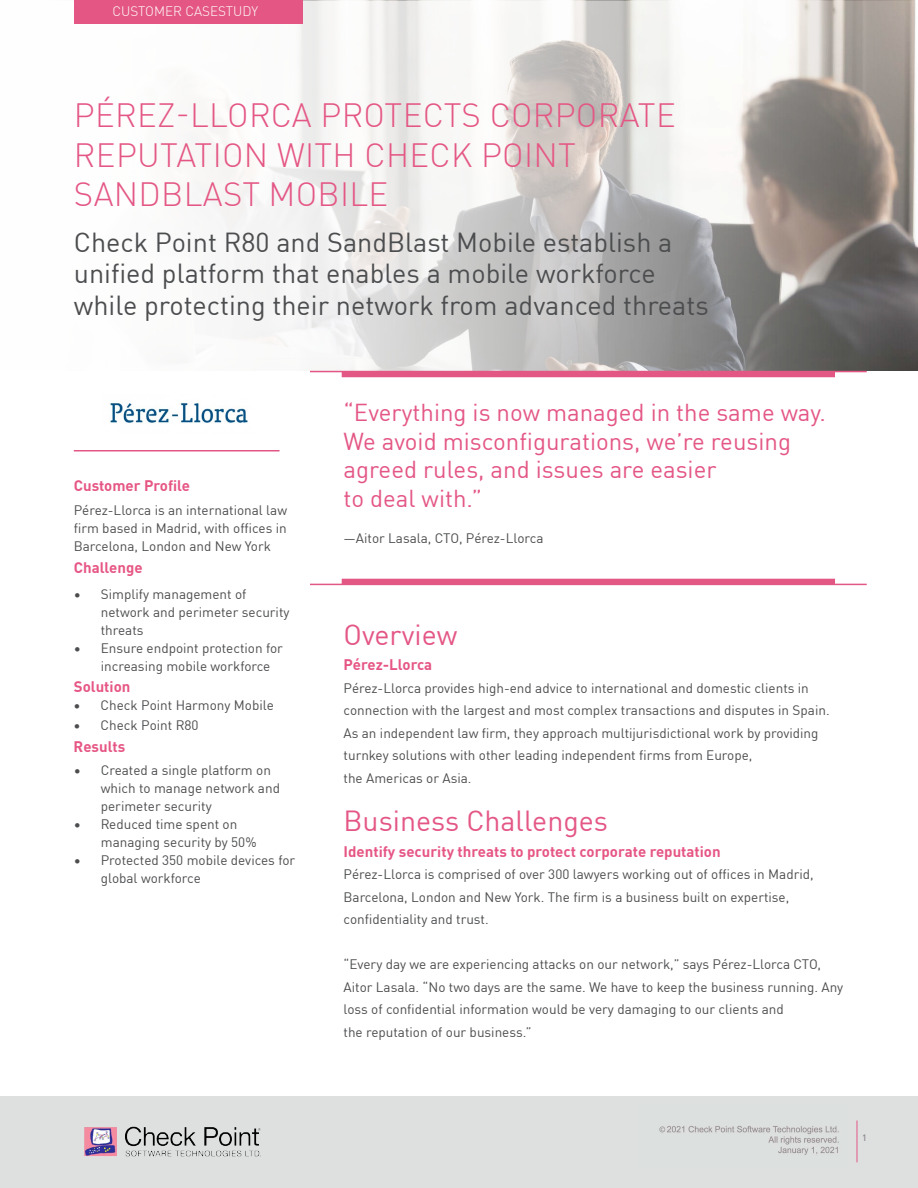
<style>
.page{position:relative;width:918px;height:1188px;background:#fff}
.page>*{position:absolute;margin:0;border:0;box-sizing:border-box;transform-origin:0 0}
.t1{font:300 33px/39.6px "DIN Pro";letter-spacing:.01em;color:#e45785}
.t2{font:28.5px "DIN Pro";color:#e45785}
.t3{font:27px/31.5px "DIN Pro";color:#4c4d4f}
.t4{font:24px/28.7px "DIN Pro";color:#e45785}
.t5{font:700 15px "DIN Pro";color:#e65684}
.t6{font:13.5px/18px "DIN Pro";color:#4c4d4f}
.t7{font:300 13.5px "DIN Pro";color:#fff}
.t8{font:500 9px "DIN Pro";color:#8b848b}
</style>
<div class="page">
<svg style="left:192px;top:0;width:726px;height:371px"></svg>
<div style="left:74px;top:0;width:229px;height:24px;background:#e45785"></div>
<hr style="left:74px;top:450px;width:206px;height:2px;background:#e35785">
<hr style="left:310px;top:584px;width:557px;height:1px;background:#e35785">
<div style="left:342px;top:579px;width:493px;height:6px;background:#e35785"></div>
<hr style="left:310px;top:371px;width:557px;height:1px;background:#e35785">
<div style="left:342px;top:371px;width:493px;height:6px;background:#e35785"></div>
<img style="left:110px;top:402px;width:138px;height:21px">
<div style="left:0;top:1097px;width:918px;height:91px;background:#dee0e0"></div>
<hr style="left:857px;top:1120px;width:1px;height:42px;background:#e35785">
<img style="left:84px;top:1126px;width:177px;height:31px">
<img style="left:659px;top:1125px;width:180px;height:30px">
<p class="t7" style="left:112px;top:1px;width:9px">CUSTO</p>
<p class="t7" style="left:154px;top:1px;width:41px">MER CASESTUD</p>
<p class="t7" style="left:251px;top:1px;width:8px">Y</p>
<h1 class="t1" style="left:74px;top:93px;width:603px">PÉREZ-LLORCA PROTECTS CORPORATE<br>R EPUTATION WITH C HECK POINT<br>SANDBLAST MOBILE</h1>
<h3 class="t3" style="left:74px;top:225px;width:636px">Check Point R80 and SandBlast Mobile establish a unified platform that enables a mobile workforce while protecting their network from advanced threats</h3>
<p class="t5" style="left:74px;top:474px;width:118px">Customer Profile</p>
<p class="t6" style="left:74px;top:500px;width:215px;text-align:justify">Pérez-Llorca is an international law firm based in Madrid, with offices in Barcelona, London and New York</p>
<p class="t5" style="left:74px;top:556px;width:70px">Challenge</p>
<p class="t6" style="left:101px;top:584px;width:190px;text-indent:-27px">• Simplify management of network and perimeter security threats</p>
<p class="t6" style="left:101px;top:638px;width:184px;text-indent:-27px">• Ensure endpoint protection for increasing mobile workforce</p>
<p class="t5" style="left:74px;top:675px;width:58px">Solution</p>
<p class="t6" style="left:74px;top:696px;width:202px">• Check Point Harmony Mobile</p>
<p class="t6" style="left:74px;top:716px;width:127px">• Check Point R80</p>
<p class="t5" style="left:74px;top:735px;width:53px">Results</p>
<p class="t6" style="left:101px;top:761px;width:181px;text-indent:-27px">• Created a single platform on which to manage network and perimeter security</p>
<p class="t6" style="left:101px;top:815px;width:157px;text-indent:-27px">• Reduced time spent on managing security by 50%</p>
<p class="t6" style="left:101px;top:851px;width:196px;text-indent:-27px">• Protected 350 mobile devices for global workforce</p>
<h3 class="t4" style="left:344px;top:397px;width:484px">“Everything is now managed in the same way.<br>We avoid misconfigurations, we’re reusing agreed rules, and issues are easier<br>to deal with.”</h3>
<p class="t6" style="left:344px;top:528px;width:201px">—Aitor Lasala, CTO, Pérez-Llorca</p>
<h2 class="t2" style="left:344px;top:613px;width:115px">Overview</h2>
<p class="t5" style="left:344px;top:653px;width:90px">Pérez-Llorca</p>
<p class="t6" style="left:344px;top:676px;width:488px;line-height:22.5px">Pérez-Llorca provides high-end advice to international and domestic clients in connection with the largest and most complex transactions and disputes in Spain.<br>As an independent law firm, they approach multijurisdictional work by providing turnkey solutions with other leading independent firms from Europe,<br>the Americas or Asia.</p>
<h2 class="t2" style="left:344px;top:799px;width:266px">Business Challenges</h2>
<p class="t5" style="left:344px;top:840px;width:379px">Identify security threats to protect corporate reputation</p>
<p class="t6" style="left:344px;top:862px;width:472px;line-height:22.5px">Pérez-Llorca is comprised of over 300 lawyers working out of offices in Madrid,<br>Barcelona, London and New York. The firm is a business built on expertise, confidentiality and trust.</p>
<p class="t6" style="left:344px;top:952px;width:501px;line-height:22.5px">“Every day we are experiencing attacks on our network,” says Pérez-Llorca CTO, Aitor Lasala. “No two days are the same. We have to keep the business running. Any loss of confidential information would be very damaging to our clients and<br>the reputation of our business.”</p>
<p class="t8" style="left:862px;top:1131px;width:6px">1</p>
</div>
